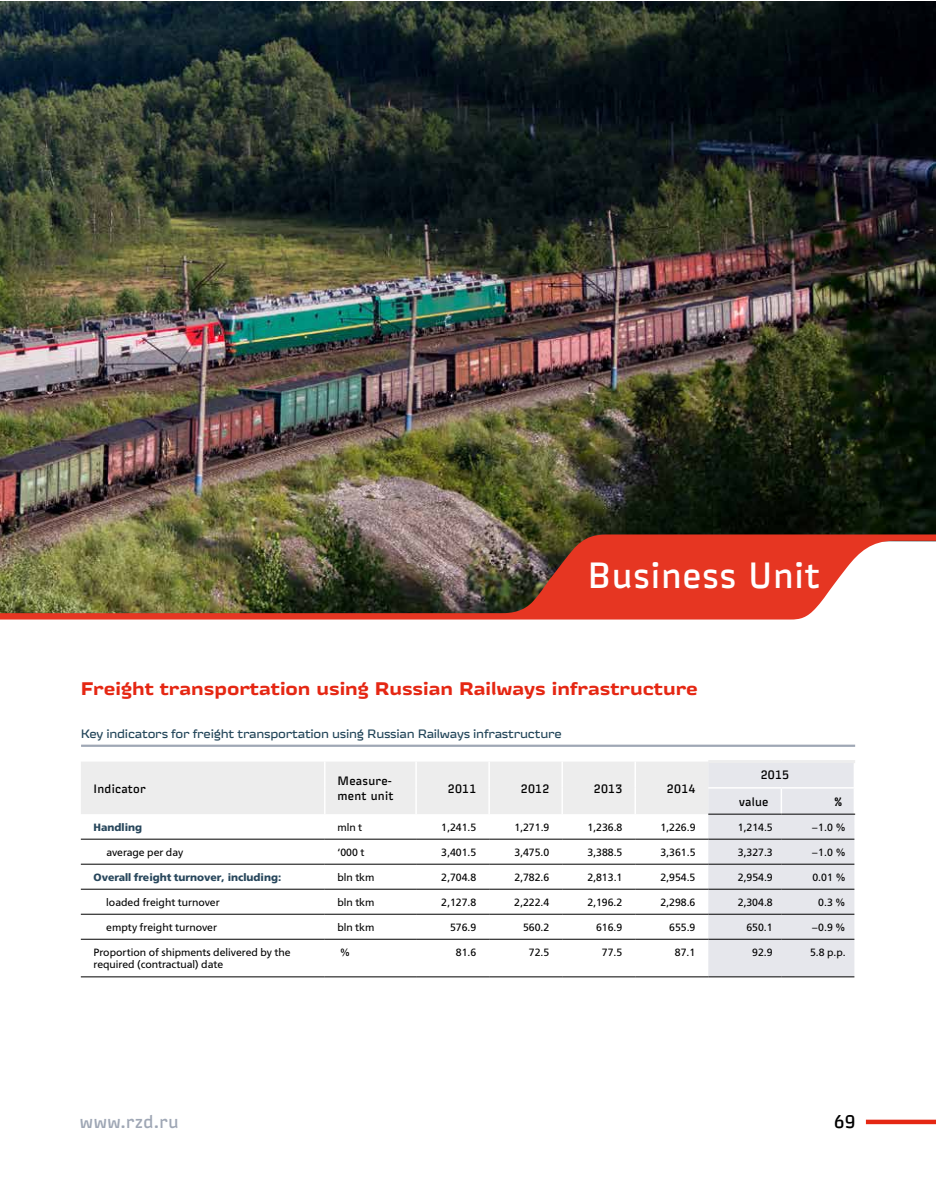
<style>
.page{position:relative;width:936px;height:1191px;background:#fff}
.page>*{position:absolute;margin:0;border:0;box-sizing:border-box;transform-origin:0 0}
.t1{font:36px "Russian Rail G Pro Cond";color:#fff}
.t2{font:700 expanded 18px "Russian Rail G Pro";color:#e52713}
.t3{font:18px "Russian Rail G Pro Cond";color:#9fa7b5}
.t4{font:18px "Russian Rail G Pro Cond";color:#000}
.t5{font:expanded 12px "Russian Rail G Pro";letter-spacing:-.02em;color:#224559}
.t6{font:12px/14.4px "Russian Rail G Pro";letter-spacing:.02em;color:#000}
.t7{font:10.5px/12.6px "FSRAILWAY Book";color:#000}
.t8{font:10.5px "FSRAILWAY Bold";color:#28475c}
</style>
<div class="page">
<div style="left:865px;top:1119px;width:69px;height:5px;background:#e52713"></div>
<img style="left:0;top:1px;width:934px;height:533px">
<img style="left:0;top:534px;width:934px;height:85px">
<hr style="left:708px;top:760px;width:73px;height:3px;background:#ededed">
<hr style="left:781px;top:760px;width:74px;height:3px;background:#ededed">
<svg style="left:81px;top:762px;width:773px;height:215px"></svg>
<hr style="left:415px;top:788px;width:2px;height:26px;background:#fff">
<hr style="left:634px;top:761px;width:2px;height:27px;background:#fff">
<hr style="left:634px;top:788px;width:2px;height:26px;background:#fff">
<hr style="left:708px;top:814px;width:73px;height:1px;background:#000">
<hr style="left:781px;top:814px;width:74px;height:1px;background:#000">
<hr style="left:708px;top:976px;width:73px;height:1px;background:#000">
<hr style="left:781px;top:976px;width:73px;height:1px;background:#000">
<hr style="left:81px;top:744px;width:774px;height:3px;background:#9fa7b5">
<h1 class="t1" style="left:587px;top:553px;width:234px">Business Unit</h1>
<h2 class="t2" style="left:81px;top:677px;width:618px">Freight transportation using Russian Railways infrastructure</h2>
<p class="t5" style="left:81px;top:726px;width:482px">Key indicators for freight transportation using Russian Railways infrastructure</p>
<p class="t6" style="left:94px;top:781px;width:54px">Indicator</p>
<p class="t6" style="left:337px;top:773px;width:57px">Measure&shy;ment unit</p>
<p class="t6" style="left:448px;top:781px;width:30px">2011</p>
<p class="t6" style="left:521px;top:781px;width:30px">2012</p>
<p class="t6" style="left:594px;top:781px;width:30px">2013</p>
<p class="t6" style="left:667px;top:781px;width:30px">2014</p>
<p class="t6" style="left:739px;top:761px;width:52px;line-height:26.2px;text-indent:22px">2015 value</p>
<p class="t6" style="left:834px;top:794px;width:8px">%</p>
<p class="t8" style="left:94px;top:820px;width:50px">Handling</p>
<p class="t7" style="left:337px;top:820px;width:26px">mln t</p>
<p class="t7" style="left:441px;top:820px;width:37px">1,241.5</p>
<p class="t7" style="left:514px;top:820px;width:37px">1,271.9</p>
<p class="t7" style="left:587px;top:820px;width:37px">1,236.8</p>
<p class="t7" style="left:660px;top:820px;width:37px">1,226.9</p>
<p class="t7" style="left:737px;top:820px;width:37px">1,214.5</p>
<p class="t7" style="left:811px;top:820px;width:36px">–1.0 %</p>
<p class="t7" style="left:106px;top:845px;width:78px">average per day</p>
<p class="t7" style="left:337px;top:845px;width:28px">‘000 t</p>
<p class="t7" style="left:441px;top:845px;width:37px">3,401.5</p>
<p class="t7" style="left:514px;top:845px;width:37px">3,475.0</p>
<p class="t7" style="left:587px;top:845px;width:37px">3,388.5</p>
<p class="t7" style="left:660px;top:845px;width:37px">3,361.5</p>
<p class="t7" style="left:737px;top:845px;width:37px">3,327.3</p>
<p class="t7" style="left:811px;top:845px;width:36px">–1.0 %</p>
<p class="t8" style="left:94px;top:870px;width:189px">Overall freight turnover, including:</p>
<p class="t7" style="left:337px;top:870px;width:38px">bln tkm</p>
<p class="t7" style="left:441px;top:870px;width:37px">2,704.8</p>
<p class="t7" style="left:514px;top:870px;width:37px">2,782.6</p>
<p class="t7" style="left:587px;top:870px;width:37px">2,813.1</p>
<p class="t7" style="left:660px;top:870px;width:37px">2,954.5</p>
<p class="t7" style="left:737px;top:870px;width:37px">2,954.9</p>
<p class="t7" style="left:812px;top:870px;width:35px">0.01 %</p>
<p class="t7" style="left:106px;top:895px;width:115px">loaded freight turnover</p>
<p class="t7" style="left:337px;top:895px;width:38px">bln tkm</p>
<p class="t7" style="left:441px;top:895px;width:37px">2,127.8</p>
<p class="t7" style="left:514px;top:895px;width:37px">2,222.4</p>
<p class="t7" style="left:587px;top:895px;width:37px">2,196.2</p>
<p class="t7" style="left:660px;top:895px;width:37px">2,298.6</p>
<p class="t7" style="left:737px;top:895px;width:37px">2,304.8</p>
<p class="t7" style="left:818px;top:895px;width:29px">0.3 %</p>
<p class="t7" style="left:106px;top:920px;width:112px">empty freight turnover</p>
<p class="t7" style="left:337px;top:920px;width:38px">bln tkm</p>
<p class="t7" style="left:450px;top:920px;width:28px">576.9</p>
<p class="t7" style="left:523px;top:920px;width:28px">560.2</p>
<p class="t7" style="left:596px;top:920px;width:28px">616.9</p>
<p class="t7" style="left:669px;top:920px;width:28px">655.9</p>
<p class="t7" style="left:746px;top:920px;width:28px">650.1</p>
<p class="t7" style="left:811px;top:920px;width:36px">–0.9 %</p>
<p class="t7" style="left:93px;top:945px;width:198px">Proportion of shipments delivered by the required (contractual) date</p>
<p class="t7" style="left:340px;top:945px;width:12px">%</p>
<p class="t7" style="left:456px;top:945px;width:22px">81.6</p>
<p class="t7" style="left:529px;top:945px;width:22px">72.5</p>
<p class="t7" style="left:602px;top:945px;width:22px">77.5</p>
<p class="t7" style="left:675px;top:945px;width:22px">87.1</p>
<p class="t7" style="left:752px;top:945px;width:22px">92.9</p>
<p class="t7" style="left:810px;top:945px;width:37px">5.8 p.p.</p>
<h2 class="t3" style="left:79px;top:1110px;width:101px">www.rzd.ru</h2>
<h2 class="t4" style="left:833px;top:1110px;width:23px">69</h2>
</div>
